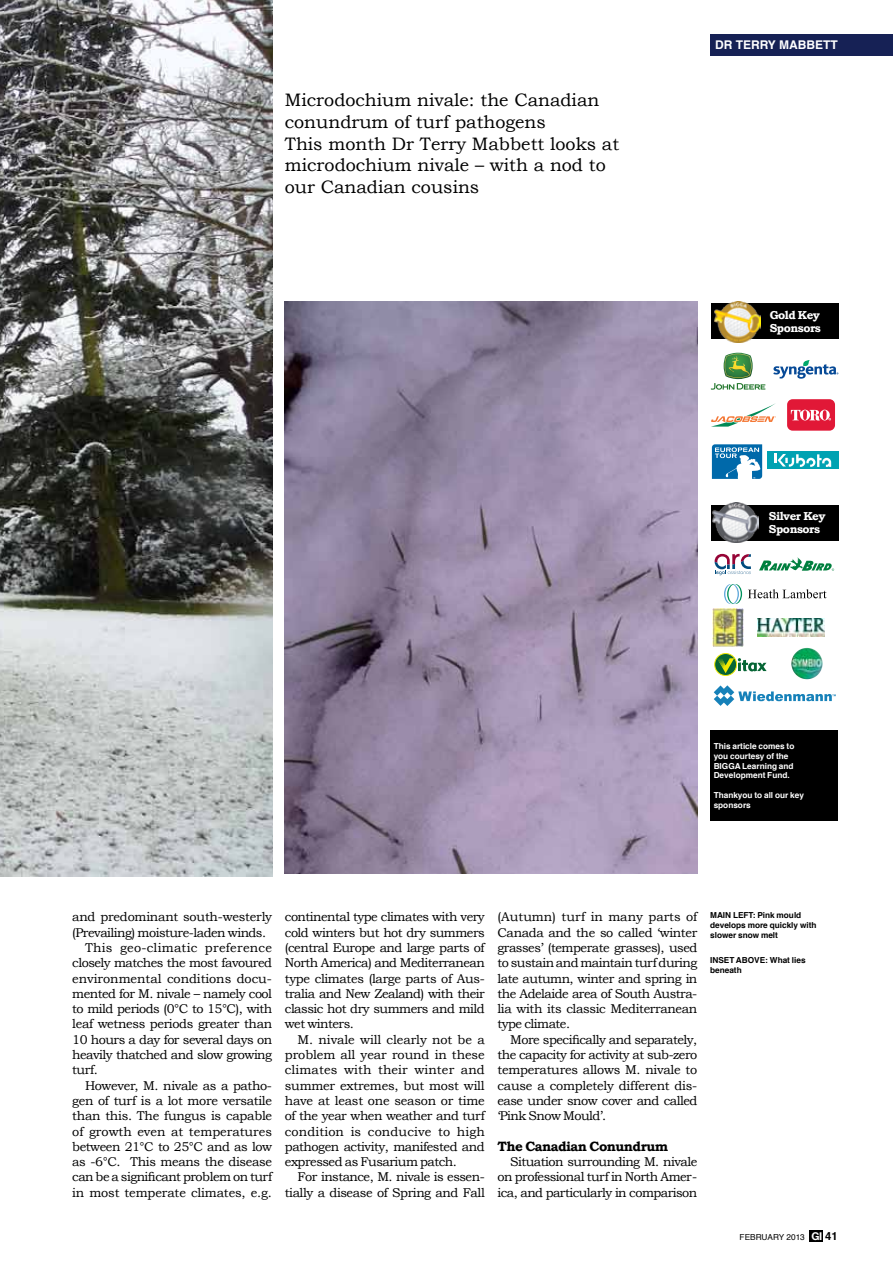
<style>
.page{position:relative;width:893px;height:1263px;background:#fff}
.page>*{position:absolute;margin:0;border:0;box-sizing:border-box;transform-origin:0 0}
.t1{font:18px/21.6px "Bookman Old Style";color:#000}
.t2{font:700 13.5px "Bookman Old Style";letter-spacing:-.04em;color:#000}
.t3{font:12.75px/15.3px "Bookman Old Style";letter-spacing:-.04em;color:#000;text-align:justify}
.t4{font:12.75px "Bookman Old Style";letter-spacing:-.005em;color:#000}
.t5{font:12.75px "Bookman Old Style";letter-spacing:-.015em;color:#000}
.t6{font:12.75px "Bookman Old Style";letter-spacing:-.01em;color:#000}
.t7{font:12.75px "Bookman Old Style";letter-spacing:-.02em;color:#000}
.t8{font:12.75px "Bookman Old Style";letter-spacing:.02em;color:#000}
.t9{font:700 12px "Helvetica";color:#fff}
.t10{font:700 11.55px/13px "Bookman Old Style";letter-spacing:-.04em;color:#fff}
.t11{font:700 8.25px/9.8px "Helvetica";color:#fff}
.t12{font:700 8.25px/9.8px "Helvetica";color:#000}
.t13{font:8.25px "Helvetica";color:#000}
.s1{font-family:"Helvetica Neue";font-weight:700;font-size:10.8px;color:#fff}
.s2{font-weight:700;font-size:11.25px}
</style>
<div class="page">
<div style="left:710px;top:34px;width:183px;height:21px;background:#162155"></div>
<img style="left:0;top:0;width:272px;height:876px">
<div style="left:710px;top:730px;width:128px;height:91px;background:#000"></div>
<div style="left:711px;top:505px;width:127px;height:36px;background:#000"></div>
<img style="left:713px;top:502px;width:46px;height:40px">
<img style="left:757px;top:619px;width:67px;height:17px">
<svg style="left:715px;top:554px;width:36px;height:21px"></svg>
<svg style="left:759px;top:557px;width:75px;height:14px"></svg>
<img style="left:713px;top:609px;width:30px;height:37px">
<svg style="left:724px;top:584px;width:18px;height:20px"></svg>
<svg style="left:748px;top:589px;width:78px;height:9px"></svg>
<svg style="left:798px;top:648px;width:9px;height:3px"></svg>
<svg style="left:715px;top:653px;width:22px;height:22px"></svg>
<div style="left:714px;top:653px;width:23px;height:23px;border:1px solid #f2ea01;border-radius:50%"></div>
<svg style="left:717px;top:658px;width:50px;height:15px"></svg>
<svg style="left:714px;top:685px;width:122px;height:21px"></svg>
<svg style="left:711px;top:353px;width:54px;height:37px"></svg>
<svg style="left:711px;top:444px;width:52px;height:35px"></svg>
<div style="left:767px;top:452px;width:71px;height:17px;background:#00a2b2"></div>
<svg style="left:774px;top:454px;width:57px;height:13px"></svg>
<svg style="left:711px;top:403px;width:65px;height:24px"></svg>
<svg style="left:773px;top:360px;width:65px;height:19px"></svg>
<div style="left:787px;top:399px;width:48px;height:32px;background:#e11837;border-radius:6px"></div>
<svg style="left:791px;top:410px;width:40px;height:11px"></svg>
<div style="left:711px;top:303px;width:128px;height:36px;background:#000"></div>
<img style="left:715px;top:302px;width:46px;height:40px">
<img style="left:285px;top:302px;width:412px;height:572px">
<div style="left:809px;top:1230px;width:14px;height:11px;background:#000"></div>
<h1 class="t1" style="left:285px;top:89px;width:336px">Microdochium nivale: the Canadian conundrum of turf pathogens<br>This month Dr Terry Mabbett looks at microdochium nivale – with a nod to our Canadian cousins</h1>
<p class="t9" style="left:715px;top:35px;width:30px">DR TERR</p>
<p class="t9" style="left:768px;top:35px;width:56px">Y MABBETT</p>
<p class="t10" style="left:770px;top:308px;width:53px">Gold Key<br>Sponsors</p>
<p class="t10" style="left:769px;top:509px;width:58px">Silver Key<br>Sponsors</p>
<p class="t11" style="left:714px;top:741px;width:82px">This article comes to you courtesy of the<br>BIGGA Learning and<br>Development Fund.</p>
<p class="t11" style="left:714px;top:790px;width:92px">Thankyou to all our key sponsors</p>
<p class="t5" style="left:72px;top:910px;width:201px">and predominant south-westerly</p>
<p class="t3" style="left:72px;top:924px;width:195px">(Prevailing) moisture-laden winds.</p>
<p class="t8" style="left:85px;top:940px;width:189px">This geo-climatic preference</p>
<p class="t3" style="left:72px;top:955px;width:201px">closely matches the most favoured</p>
<p class="t4" style="left:72px;top:971px;width:201px">environmental conditions docu-</p>
<p class="t3" style="left:72px;top:986px;width:201px">mented for M. nivale – namely cool</p>
<p class="t3" style="left:72px;top:1001px;width:201px">to mild periods (0°C to 15°C), with</p>
<p class="t3" style="left:72px;top:1016px;width:201px">leaf wetness periods greater than</p>
<p class="t3" style="left:72px;top:1032px;width:201px">10 hours a day for several days on</p>
<p class="t3" style="left:72px;top:1047px;width:201px">heavily thatched and slow growing</p>
<p class="t3" style="left:72px;top:1062px;width:27px">turf.</p>
<p class="t3" style="left:85px;top:1077px;width:189px">However, M. nivale as a patho-</p>
<p class="t3" style="left:72px;top:1093px;width:201px">gen of turf is a lot more versatile</p>
<p class="t7" style="left:72px;top:1108px;width:201px">than this. The fungus is capable</p>
<p class="t4" style="left:72px;top:1124px;width:201px">of growth even at temperatures</p>
<p class="t3" style="left:72px;top:1139px;width:201px">between 21°C to 25°C and as low</p>
<p class="t3" style="left:72px;top:1154px;width:201px">as -6°C. This means the disease</p>
<p class="t3" style="left:72px;top:1169px;width:201px">can be a significant problem on turf</p>
<p class="t6" style="left:72px;top:1185px;width:201px">in most temperate climates, e.g.</p>
<p class="t3" style="left:285px;top:909px;width:201px">continental type climates with very cold winters but hot dry summers (central Europe and large parts of North America) and Mediterranean type climates (large parts of Aus&shy;tralia and New Zealand) with their classic hot dry summers and mild wet winters.</p>
<p class="t3" style="left:285px;top:1032px;width:201px;text-indent:13px">M. nivale will clearly not be a problem all year round in these climates with their winter and summer extremes, but most will have at least one season or time of the year when weather and turf condition is conducive to high pathogen activity, manifested and expressed as Fusarium patch.</p>
<p class="t3" style="left:285px;top:1169px;width:201px;text-align:right">For instance, M. nivale is essen&shy;tially a disease of Spring and Fall</p>
<p class="t3" style="left:497px;top:909px;width:201px">(Autumn) turf in many parts of Canada and the so called ‘winter grasses’ (temperate grasses), used to sustain and maintain turf during late autumn, winter and spring in the Adelaide area of South Austra&shy;lia with its classic Mediterranean type climate.</p>
<p class="t3" style="left:497px;top:1032px;width:201px;text-indent:13px">More specifically and separately, the capacity for activity at sub-zero temperatures allows M. nivale to cause a completely different dis&shy;ease under snow cover and called ‘Pink Snow Mould’.</p>
<p class="t2" style="left:497px;top:1138px;width:172px">The Canadian Conundrum</p>
<p class="t3" style="left:497px;top:1154px;width:201px;text-indent:13px">Situation surrounding M. nivale on professional turf in North Amer&shy;ica, and particularly in comparison</p>
<p class="t12" style="left:710px;top:911px;width:108px">MAIN LEFT: Pink mould develops more quickly with slower snow melt</p>
<p class="t12" style="left:710px;top:955px;width:97px">Inset above: What lies beneath</p>
<p class="t13" style="left:740px;top:1231px;width:100px">FEBRUARY 2013 <span class="s1">GI</span> <span class="s2">41</span></p>
</div>
